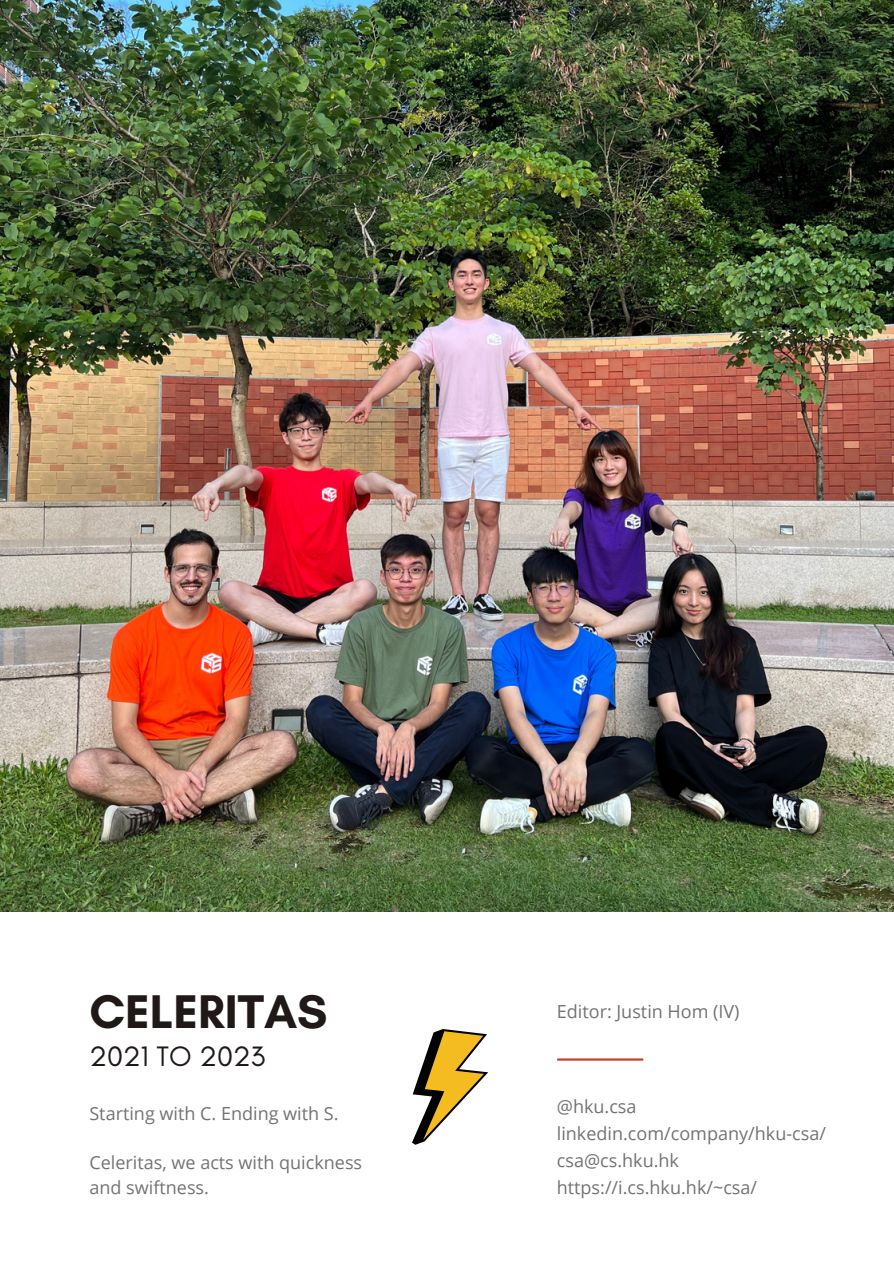
<style>
.page{position:relative;width:894px;height:1264px;background:#fff}
.page>*{position:absolute;margin:0;border:0;box-sizing:border-box;transform-origin:0 0}
.t1{font:700 48.15px "Glacial Indifference";color:#201917}
.t2{font:28.65px "Glacial Indifference";color:#201917}
.t3{font:18px/27px "Open Sans";color:#737373}
</style>
<div class="page">
<img style="left:0;top:0;width:893px;height:911px">
<hr style="left:557px;top:1058px;width:85px;height:2px;background:#cb4222">
<svg style="left:412px;top:1029px;width:76px;height:116px"></svg>
<h1 class="t1" style="left:89px;top:982px;width:239px">CELERITAS</h1>
<h2 class="t2" style="left:89px;top:1038px;width:177px">2021 TO 2023</h2>
<p class="t3" style="left:89px;top:1099px;width:250px">Starting with C. Ending with S.</p>
<p class="t3" style="left:89px;top:1149px;width:274px;line-height:24.8px">Celeritas, we acts with quickness and swiftness.</p>
<p class="t3" style="left:556px;top:997px;width:184px">Editor: Justin Hom (IV)</p>
<p class="t3" style="left:556px;top:1092px;width:270px">@hku.csa linkedin.com/company/hku-csa/ csa@cs.hku.hk https://i.cs.hku.hk/~csa/</p>
</div>
